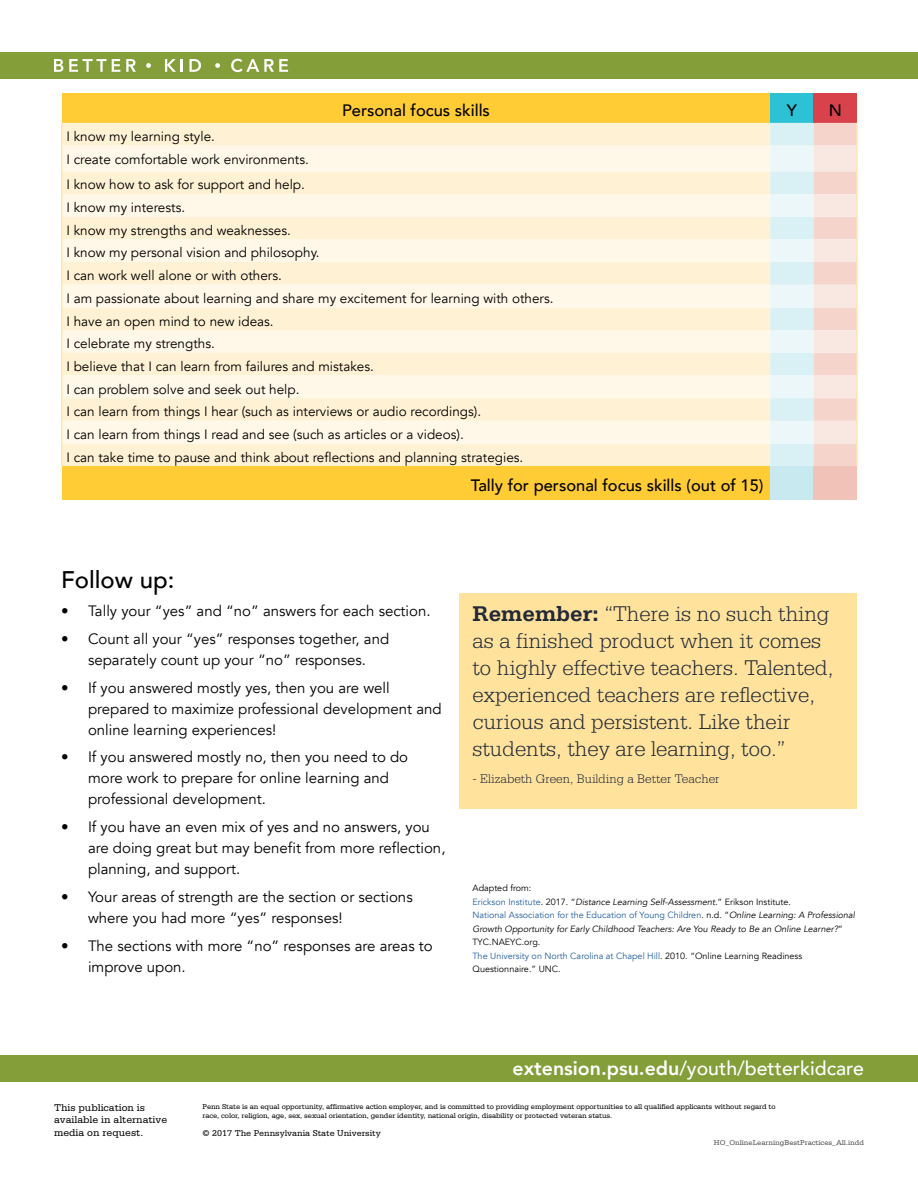
<style>
.page{position:relative;width:918px;height:1188px;background:#fff}
.page>*{position:absolute;margin:0;border:0;box-sizing:border-box;transform-origin:0 0}
.t1{font:500 24px "Avenir";color:#000}
.Serif_sub{font:300 22.5px/27px "Serifa Std";color:#232937}
.t2{font:500 19.5px "Avenir";color:#fff}
.table_header{font:500 16.5px "Avenir";color:#000}
.t3{font:15px/21px "Avenir";color:#000}
.t4{font:13.5px "Avenir";color:#000}
.Serif_sub-2{font:300 13.05px "Serifa Std";color:#232937}
.t5{font:10.5px/12.6px "Serifa Std";color:#000}
.t6{font:italic 9px/13.5px "Avenir";color:#000}
.Serif_sub-3{font:9px/13.5px "Avenir";color:#000}
.t7{font:9px "Serifa Std";color:#000}
.t8{font:7.5px/9px "Serifa Std";letter-spacing:-.01em;color:#000}
.t9{font:7.5px "Serifa Std";color:#4d4d4f}
.s1{font-weight:700}
.s2{font-style:normal;color:#215e9e}
.s3{font-style:normal}
.s4{color:#215e9e}
.s5{font-weight:800}
</style>
<div class="page">
<div style="left:0;top:52px;width:918px;height:27px;background:#849e39"></div>
<svg style="left:54px;top:59px;width:9px;height:13px"></svg>
<svg style="left:69px;top:59px;width:51px;height:13px"></svg>
<svg style="left:126px;top:59px;width:10px;height:13px"></svg>
<svg style="left:146px;top:63px;width:5px;height:5px"></svg>
<svg style="left:165px;top:59px;width:18px;height:13px"></svg>
<svg style="left:189px;top:59px;width:12px;height:13px"></svg>
<svg style="left:215px;top:63px;width:5px;height:5px"></svg>
<svg style="left:231px;top:59px;width:57px;height:13px"></svg>
<div style="left:459px;top:593px;width:398px;height:185px;background:#ffe39d"></div>
<div style="left:459px;top:768px;width:398px;height:40px;background:#ffe39d"></div>
<div style="left:62px;top:93px;width:708px;height:30px;background:#ffcc35"></div>
<div style="left:770px;top:93px;width:44px;height:30px;background:#2dc1d5"></div>
<div style="left:814px;top:93px;width:43px;height:30px;background:#d8424b"></div>
<div style="left:63px;top:123px;width:707px;height:343px;background:#fff2d4"></div>
<svg style="left:63px;top:146px;width:707px;height:298px;background:#fff4de"></svg>
<svg style="left:770px;top:123px;width:86px;height:343px;background:#ece8e6"></svg>
<div style="left:62px;top:466px;width:708px;height:34px;background:#ffcc35"></div>
<div style="left:770px;top:466px;width:44px;height:34px;background:#c8e9f0"></div>
<div style="left:814px;top:466px;width:43px;height:34px;background:#f0c2b8"></div>
<hr style="left:61px;top:123px;width:2px;height:23px;background:#ffe8af">
<hr style="left:61px;top:146px;width:2px;height:25px;background:#ffe8af">
<hr style="left:61px;top:171px;width:2px;height:23px;background:#ffe8af">
<hr style="left:61px;top:194px;width:2px;height:23px;background:#ffe8af">
<hr style="left:61px;top:217px;width:2px;height:22px;background:#ffe8af">
<hr style="left:61px;top:239px;width:2px;height:23px;background:#ffe8af">
<hr style="left:61px;top:262px;width:2px;height:23px;background:#ffe8af">
<hr style="left:61px;top:285px;width:2px;height:22px;background:#ffe8af">
<hr style="left:61px;top:307px;width:2px;height:23px;background:#ffe8af">
<hr style="left:61px;top:330px;width:2px;height:23px;background:#ffe8af">
<hr style="left:61px;top:353px;width:2px;height:22px;background:#ffe8af">
<hr style="left:61px;top:375px;width:2px;height:23px;background:#ffe8af">
<hr style="left:61px;top:398px;width:2px;height:23px;background:#ffe8af">
<hr style="left:61px;top:421px;width:2px;height:23px;background:#ffe8af">
<hr style="left:61px;top:444px;width:2px;height:22px;background:#ffe8af">
<hr style="left:856px;top:123px;width:2px;height:23px;background:#ffe8af">
<hr style="left:856px;top:146px;width:2px;height:25px;background:#ffe8af">
<hr style="left:856px;top:171px;width:2px;height:23px;background:#ffe8af">
<hr style="left:856px;top:194px;width:2px;height:23px;background:#ffe8af">
<hr style="left:856px;top:217px;width:2px;height:22px;background:#ffe8af">
<hr style="left:856px;top:239px;width:2px;height:23px;background:#ffe8af">
<hr style="left:856px;top:262px;width:2px;height:23px;background:#ffe8af">
<hr style="left:856px;top:285px;width:2px;height:22px;background:#ffe8af">
<hr style="left:856px;top:307px;width:2px;height:23px;background:#ffe8af">
<hr style="left:856px;top:330px;width:2px;height:23px;background:#ffe8af">
<hr style="left:856px;top:353px;width:2px;height:22px;background:#ffe8af">
<hr style="left:856px;top:375px;width:2px;height:23px;background:#ffe8af">
<hr style="left:856px;top:398px;width:2px;height:23px;background:#ffe8af">
<hr style="left:856px;top:421px;width:2px;height:23px;background:#ffe8af">
<hr style="left:856px;top:444px;width:2px;height:22px;background:#ffe8af">
<div style="left:0;top:1055px;width:918px;height:27px;background:#849e39"></div>
<p class="table_header" style="left:342px;top:96px;width:149px">Personal focus skills</p>
<h4 class="table_header" style="left:787px;top:96px;width:12px">Y</h4>
<h4 class="table_header" style="left:829px;top:96px;width:15px">N</h4>
<p class="t4" style="left:66px;top:128px;width:150px">I know my learning style.</p>
<p class="t4" style="left:66px;top:151px;width:244px">I create comfortable work environments.</p>
<p class="t4" style="left:66px;top:177px;width:240px">I know how to ask for support and help.</p>
<p class="t4" style="left:66px;top:199px;width:120px">I know my interests.</p>
<p class="t4" style="left:66px;top:222px;width:226px">I know my strengths and weaknesses.</p>
<p class="t4" style="left:66px;top:245px;width:255px">I know my personal vision and philosophy.</p>
<p class="t4" style="left:66px;top:267px;width:217px">I can work well alone or with others.</p>
<p class="t4" style="left:66px;top:290px;width:489px">I am passionate about learning and share my excitement for learning with others.</p>
<p class="t4" style="left:66px;top:313px;width:209px">I have an open mind to new ideas.</p>
<p class="t4" style="left:66px;top:336px;width:150px">I celebrate my strengths.</p>
<p class="t4" style="left:66px;top:358px;width:309px">I believe that I can learn from failures and mistakes.</p>
<p class="t4" style="left:66px;top:381px;width:235px">I can problem solve and seek out help.</p>
<p class="t4" style="left:66px;top:404px;width:416px">I can learn from things I hear (such as interviews or audio recordings).</p>
<p class="t4" style="left:66px;top:426px;width:399px">I can learn from things I read and see (such as articles or a videos).</p>
<p class="t4" style="left:66px;top:449px;width:459px">I can take time to pause and think about reflections and planning strategies.</p>
<h4 class="table_header" style="left:471px;top:471px;width:294px">Tally for personal focus skills (out of 15)</h4>
<h2 class="t1" style="left:61px;top:559px;width:115px">Follow up:</h2>
<p class="t3" style="left:61px;top:601px;width:371px">• Tally your “yes” and “no” answers for each section.</p>
<p class="t3" style="left:61px;top:628px;width:330px;text-align:center">• Count all your “yes” responses together, and separately count up your “no” responses.</p>
<p class="t3" style="left:88px;top:677px;width:355px;text-indent:-27px">• If you answered mostly yes, then you are well prepared to maximize professional development and online learning experiences!</p>
<p class="t3" style="left:88px;top:747px;width:322px;text-indent:-27px">• If you answered mostly no, then you need to do more work to prepare for online learning and professional development.</p>
<p class="t3" style="left:88px;top:817px;width:359px;text-indent:-27px">• If you have an even mix of yes and no answers, you are doing great but may benefit from more reflection, planning, and support.</p>
<p class="t3" style="left:88px;top:886px;width:326px;text-indent:-27px">• Your areas of strength are the section or sections where you had more “yes” responses!</p>
<p class="t3" style="left:88px;top:935px;width:346px;text-indent:-27px">• The sections with more “no” responses are areas to improve upon.</p>
<p class="Serif_sub" style="left:472px;top:601px;width:362px"><span class="s1">Remember:</span> “There is no such thing as a finished product when it comes to highly effective teachers. Talented, experienced teachers are reflective, curious and persistent. Like their students, they are learning, too.”</p>
<p class="Serif_sub-2" style="left:472px;top:771px;width:249px">- Elizabeth Green, Building a Better Teacher</p>
<p class="Serif_sub-3" style="left:472px;top:882px;width:60px">Adapted from:</p>
<p class="t6" style="left:472px;top:895px;width:320px"><span class="s2">Erickson Institute</span><span class="s3">. 2017. “</span>Distance Learning Self-Assessment.<span class="s3">” Erikson Institute.</span></p>
<p class="t6" style="left:472px;top:909px;width:384px"><span class="s2">National Association for the Education of Young Children</span><span class="s3">. n.d. “</span>Online Learning: A Professional<br>Growth Opportunity for Early Childhood Teachers: Are You Ready to Be an Online Learner?<span class="s3">”<br>TYC.NAEYC.org.</span></p>
<p class="Serif_sub-3" style="left:472px;top:949px;width:331px"><span class="s4">The University on North Carolina at Chapel Hill</span>. 2010. “Online Learning Readiness<br>Questionnaire.” UNC.</p>
<h3 class="t2" style="left:513px;top:1052px;width:353px"><span class="s5">extension.psu.edu</span>/youth/betterkidcare</h3>
<p class="t5" style="left:54px;top:1101px;width:115px">This publication is available in alternative media on request.</p>
<p class="t8" style="left:203px;top:1102px;width:575px">Penn State is an equal opportunity, affirmative action employer, and is committed to providing employment opportunities to all qualified applicants without regard to race, color, religion, age, sex, sexual orientation, gender identity, national origin, disability or protected veteran status.</p>
<p class="t7" style="left:203px;top:1128px;width:180px">© 2017 The Pennsylvania State University</p>
<p class="t9" style="left:714px;top:1139px;width:152px">HO_OnlineLearningBestPractices_All.indd</p>
</div>
